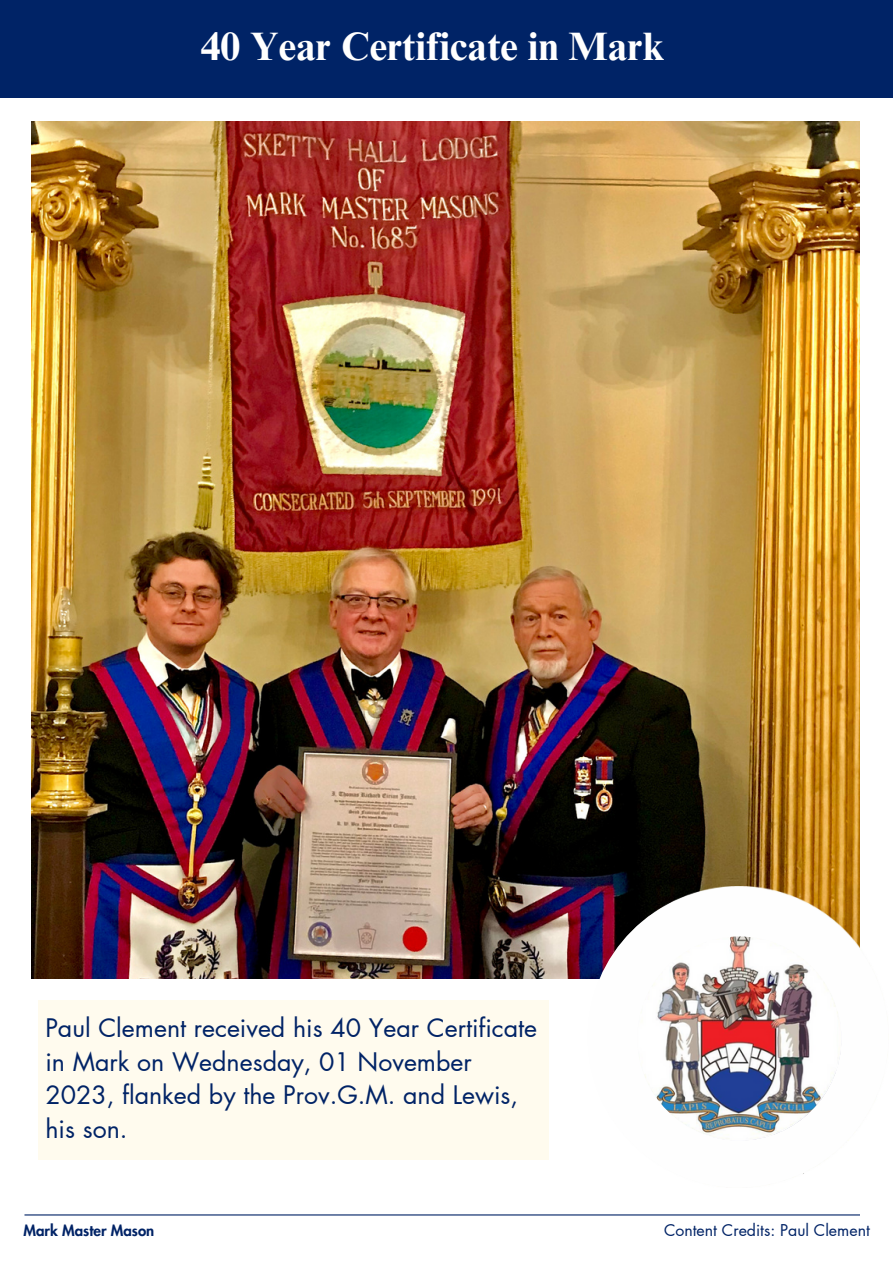
<style>
.page{position:relative;width:893px;height:1264px;background:#fff}
.page>*{position:absolute;margin:0;border:0;box-sizing:border-box;transform-origin:0 0}
.t1{font:700 39.6px "Times NRMT Pro";color:#fff}
.t2{font:24.9px/33.6px "Futura LT Pro";color:#002366}
.t3{font:15.9px "Futura LT Pro";color:#002366}
.t4{font:800 15px "Futura LT Pro";color:#002366}
</style>
<div class="page">
<div style="left:0;top:0;width:892px;height:97px;background:#002366"></div>
<img style="left:31px;top:121px;width:828px;height:857px">
<div style="left:38px;top:1000px;width:511px;height:159px;background:#fffbee"></div>
<hr style="left:24px;top:1214px;width:835px;height:1px;background:#002366">
<svg style="left:587px;top:886px;width:273px;height:288px"></svg>
<img style="left:611px;top:911px;width:249px;height:254px">
<p class="t1" style="left:201px;top:32px;width:465px">40 Year Certificate in Mark</p>
<p class="t2" style="left:45px;top:1011px;width:493px">Paul Clement received his 40 Year Certificate in Mark on Wednesday, 01 November<br>2023, flanked by the Prov.G.M. and Lewis, his son.</p>
<p class="t4" style="left:24px;top:1223px;width:132px">Mark Master Mason</p>
<p class="t3" style="left:664px;top:1222px;width:207px">Content Credits: Paul Clement</p>
</div>
